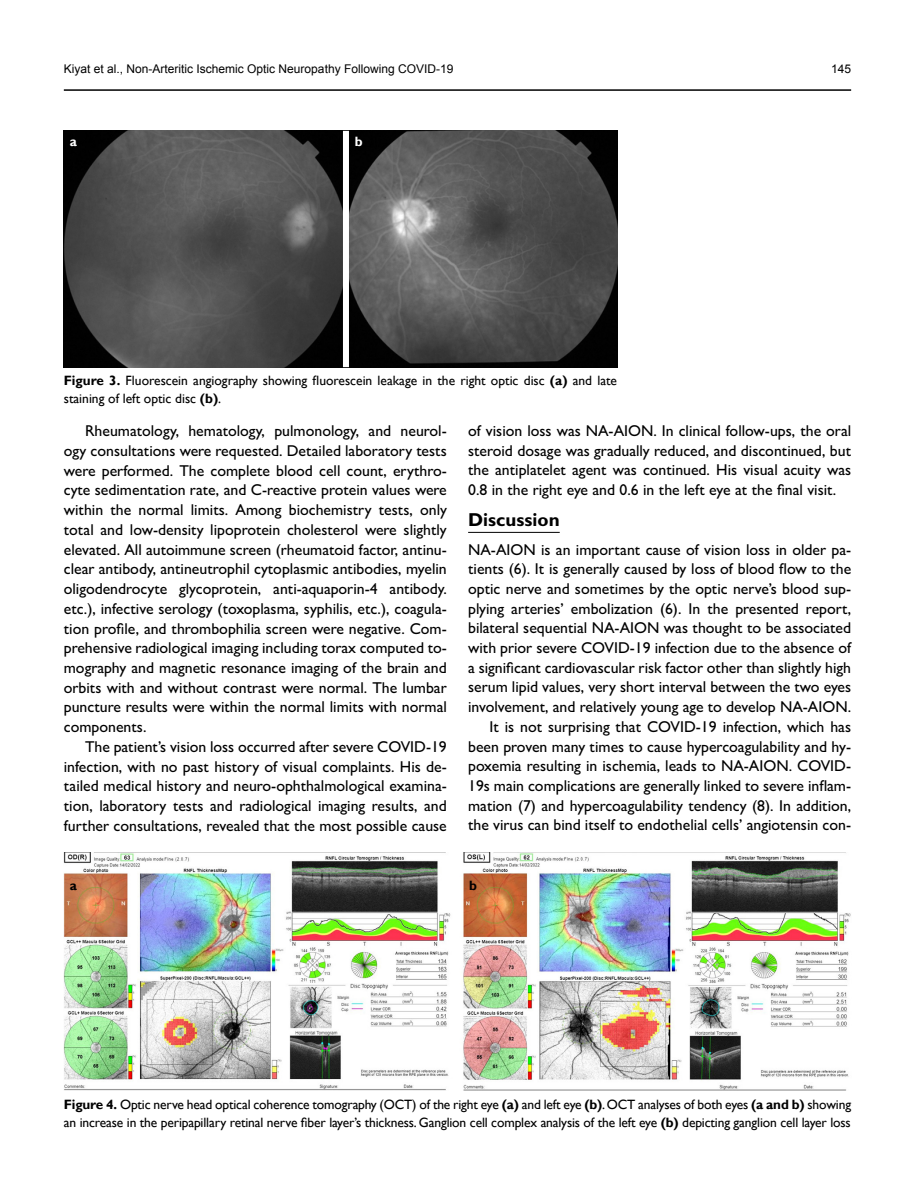
<style>
.page{position:relative;width:915px;height:1191px;background:#fff}
.page>*{position:absolute;margin:0;border:0;box-sizing:border-box;transform-origin:0 0}
.t1{font:700 18.75px "Gill Sans MT Pro";color:#000}
.t2{font:500 15.75px/19.8px "Gill Sans MT Pro";color:#000;text-align:justify}
.t3{font:13.5px/18px "Gill Sans";letter-spacing:-.01em;color:#000}
.t4{font:700 13.5px "Gill Sans";color:#fff}
.t5{font:700 13.5px "Gill Sans";color:#000}
.t6{font:12px "Arial";color:#000}
.s1{font-weight:700}
</style>
<div class="page">
<hr style="left:64px;top:89px;width:786px;height:2px;background:#000">
<hr style="left:468px;top:532px;width:91px;height:1px;background:#000">
<img style="left:64px;top:131px;width:553px;height:236px">
<div style="left:343px;top:131px;width:6px;height:236px;background:#fff"></div>
<img style="left:64px;top:852px;width:786px;height:238px">
<p class="t6" style="left:64px;top:60px;width:391px">Kiyat et al., Non-Arteritic Ischemic Optic Neuropathy Following COVID-19</p>
<p class="t6" style="left:830px;top:60px;width:22px">145</p>
<p class="t4" style="left:70px;top:133px;width:9px">a</p>
<p class="t4" style="left:355px;top:133px;width:9px">b</p>
<p class="t3" style="left:64px;top:372px;width:554px"><span class="s1">Figure 3.</span> Fluorescein angiography showing fluorescein leakage in the right optic disc <span class="s1">(a)</span> and late staining of left optic disc <span class="s1">(b)</span>.</p>
<p class="t2" style="left:64px;top:421px;width:384px;text-indent:21px">Rheumatology, hematology, pulmonology, and neurol&shy;ogy consultations were requested. Detailed laboratory tests were performed. The complete blood cell count, erythro&shy;cyte sedimentation rate, and C-reactive protein values were within the normal limits. Among biochemistry tests, only total and low-density lipoprotein cholesterol were slightly elevated. All autoimmune screen (rheumatoid factor, antinu&shy;clear antibody, antineutrophil cytoplasmic antibodies, myelin oligodendrocyte glycoprotein, anti-aquaporin-4 antibody. etc.), infective serology (toxoplasma, syphilis, etc.), coagula&shy;tion profile, and thrombophilia screen were negative. Com&shy;prehensive radiological imaging including torax computed to&shy;mography and magnetic resonance imaging of the brain and orbits with and without contrast were normal. The lumbar puncture results were within the normal limits with normal components.</p>
<p class="t2" style="left:64px;top:736px;width:384px;text-indent:21px">The patient’s vision loss occurred after severe COVID-19 infection, with no past history of visual complaints. His de&shy;tailed medical history and neuro-ophthalmological examina&shy;tion, laboratory tests and radiological imaging results, and further consultations, revealed that the most possible cause</p>
<p class="t2" style="left:468px;top:421px;width:384px">of vision loss was NA-AION. In clinical follow-ups, the oral steroid dosage was gradually reduced, and discontinued, but the antiplatelet agent was continued. His visual acuity was 0.8 in the right eye and 0.6 in the left eye at the final visit.</p>
<p class="t1" style="left:468px;top:508px;width:93px">Discussion</p>
<p class="t2" style="left:468px;top:539px;width:384px;text-align:right">NA-AION is an important cause of vision loss in older pa&shy;tients (6). It is generally caused by loss of blood flow to the optic nerve and sometimes by the optic nerve’s blood sup&shy;plying arteries’ embolization (6). In the presented report, bilateral sequential NA-AION was thought to be associated with prior severe COVID-19 infection due to the absence of a significant cardiovascular risk factor other than slightly high serum lipid values, very short interval between the two eyes involvement, and relatively young age to develop NA-AION.<br>It is not surprising that COVID-19 infection, which has been proven many times to cause hypercoagulability and hy&shy;poxemia resulting in ischemia, leads to NA-AION. COVID-19s main complications are generally linked to severe inflam&shy;mation (7) and hypercoagulability tendency (8). In addition, the virus can bind itself to endothelial cells’ angiotensin con-</p>
<p class="t5" style="left:70px;top:877px;width:9px">a</p>
<p class="t5" style="left:469px;top:877px;width:9px">b</p>
<p class="t3" style="left:64px;top:1095px;width:788px"><span class="s1">Figure 4.</span> Optic nerve head optical coherence tomography (OCT) of the right eye <span class="s1">(a)</span> and left eye <span class="s1">(b)</span>. OCT analyses of both eyes <span class="s1">(a and b)</span> showing an increase in the peripapillary retinal nerve fiber layer’s thickness. Ganglion cell complex analysis of the left eye <span class="s1">(b)</span> depicting ganglion cell layer loss</p>
</div>
